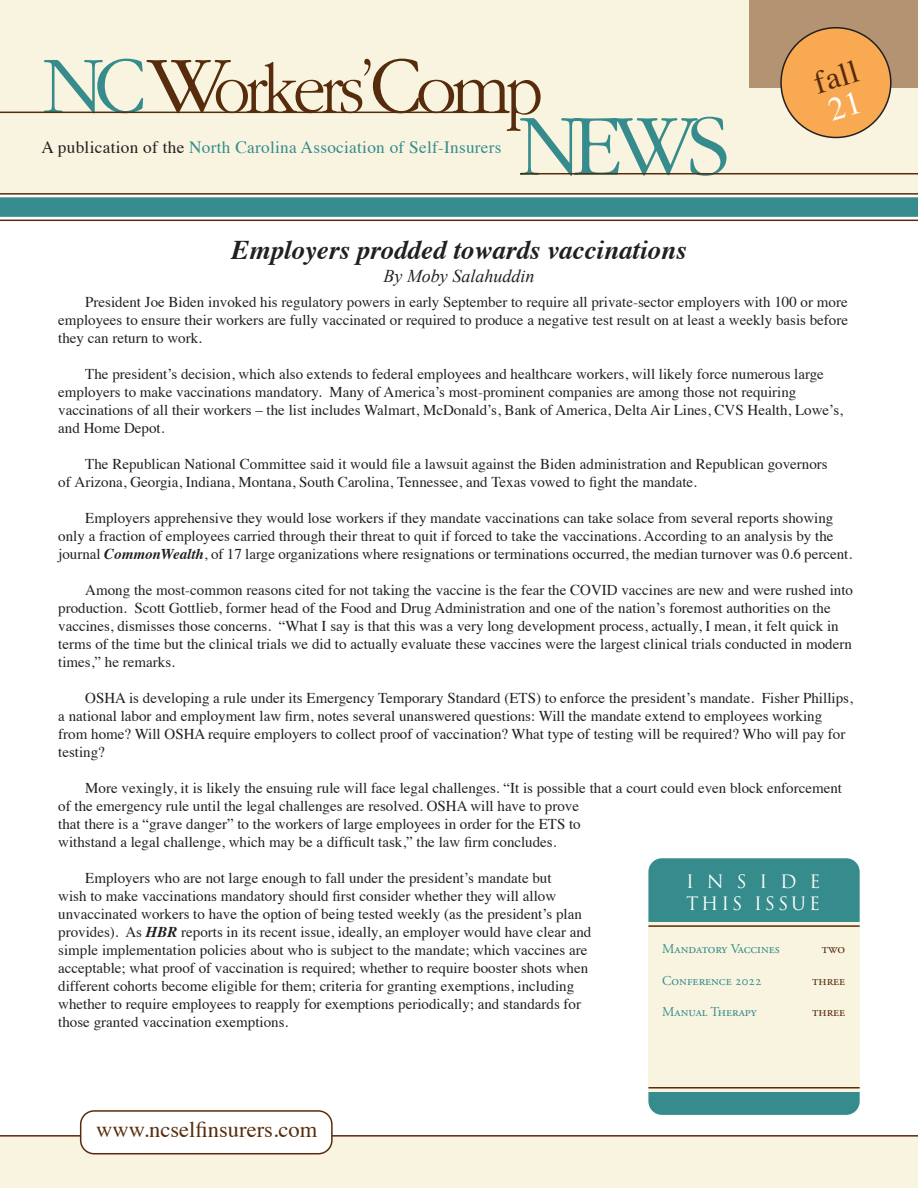
<style>
.page{position:relative;width:918px;height:1188px;background:#fff}
.page>*{position:absolute;margin:0;border:0;box-sizing:border-box;transform-origin:0 0}
.t1{font:32.25px "Times";color:#572c0c}
.t2{font:italic 700 27px "Times";color:#231f20}
.t3{font:22.5px "Times";color:#572c0c}
.t4{font:italic 18px "Times New Roman";color:#231f20}
.t5{font:18px "Trajan";letter-spacing:.16em;color:#fff}
.t6{font:17.25px "Times";letter-spacing:.015em;color:#368c8c}
.t7{font:15px/18px "Times";color:#231f20}
.t8{font:13.5px "Adobe Garamond Pro";color:#368c8c}
.t9{font:13.5px "Adobe Garamond Pro";color:#572c0c}
.s1{color:#231f20}
.s2{font-weight:700;font-style:italic}
</style>
<div class="page">
<div style="left:0;top:1135px;width:918px;height:53px;background:#f8f4e0"></div>
<div style="left:0;top:0;width:918px;height:194px;background:#f8f4e0"></div>
<div style="left:749px;top:0;width:169px;height:88px;background:#b39371"></div>
<svg style="left:44px;top:59px;width:682px;height:117px"></svg>
<hr style="left:0;top:112px;width:509px;height:1px;background:#572c0c">
<hr style="left:520px;top:173px;width:398px;height:1px;background:#572c0c">
<hr style="left:0;top:193px;width:918px;height:2px;background:#572c0c">
<hr style="left:0;top:220px;width:918px;height:1px;background:#572c0c">
<div style="left:0;top:197px;width:918px;height:20px;background:#368c8c"></div>
<div style="left:648px;top:858px;width:212px;height:257px;background:#368c8c;border-radius:14px"></div>
<div style="left:81px;top:1111px;width:251px;height:43px;background:#fff;border-radius:14px"></div>
<div style="left:80px;top:1110px;width:253px;height:44px;border:2px solid #572c0c;border-radius:14px"></div>
<div style="left:648px;top:923px;width:212px;height:169px;background:#f8f4e0"></div>
<hr style="left:648px;top:925px;width:212px;height:2px;background:#572c0c">
<hr style="left:648px;top:1087px;width:212px;height:2px;background:#572c0c">
<div style="left:781px;top:28px;width:110px;height:109px;background:#f9a952;border-radius:50%"></div>
<div style="left:780px;top:27px;width:112px;height:111px;border:2px solid #231f20;border-radius:50%"></div>
<p class="t6" style="left:42px;top:131px;width:462px"><span class="s1">A publication of the</span> North Carolina Association of Self-Insurers</p>
<p class="t2" style="left:231px;top:225px;width:457px">Employers prodded towards vaccinations</p>
<p class="t4" style="left:384px;top:263px;width:152px">By Moby Salahuddin</p>
<p class="t1" style="left:806px;top:54px;width:46px;rotate:-17deg">fall</p>
<p class="t7" style="left:58px;top:292px;width:791px;text-align:justify;text-indent:27px">President Joe Biden invoked his regulatory powers in early September to require all private-sector employers with 100 or more employees to ensure their workers are fully vaccinated or required to produce a negative test result on at least a weekly basis before they can return to work.</p>
<p class="t7" style="left:58px;top:364px;width:786px;text-indent:27px">The president’s decision, which also extends to federal employees and healthcare workers, will likely force numerous large employers to make vaccinations mandatory. Many of America’s most-prominent companies are among those not requiring vaccinations of all their workers – the list includes Walmart, McDonald’s, Bank of America, Delta Air Lines, CVS Health, Lowe’s, and Home Depot.</p>
<p class="t7" style="left:58px;top:454px;width:771px;text-indent:27px">The Republican National Committee said it would file a lawsuit against the Biden administration and Republican governors of Arizona, Georgia, Indiana, Montana, South Carolina, Tennessee, and Texas vowed to fight the mandate.</p>
<p class="t7" style="left:58px;top:508px;width:795px;text-indent:27px">Employers apprehensive they would lose workers if they mandate vaccinations can take solace from several reports showing only a fraction of employees carried through their threat to quit if forced to take the vaccinations. According to an analysis by the journal <span class="s2">CommonWealth</span>, of 17 large organizations where resignations or terminations occurred, the median turnover was 0.6 percent.</p>
<p class="t7" style="left:58px;top:580px;width:796px;text-indent:27px">Among the most-common reasons cited for not taking the vaccine is the fear the COVID vaccines are new and were rushed into production. Scott Gottlieb, former head of the Food and Drug Administration and one of the nation’s foremost authorities on the vaccines, dismisses those concerns. “What I say is that this was a very long development process, actually, I mean, it felt quick in terms of the time but the clinical trials we did to actually evaluate these vaccines were the largest clinical trials conducted in modern times,” he remarks.</p>
<p class="t7" style="left:58px;top:688px;width:796px;text-indent:27px">OSHA is developing a rule under its Emergency Temporary Standard (ETS) to enforce the president’s mandate. Fisher Phillips, a national labor and employment law firm, notes several unanswered questions: Will the mandate extend to employees working from home? Will OSHA require employers to collect proof of vaccination? What type of testing will be required? Who will pay for testing?</p>
<p class="t7" style="left:58px;top:778px;width:785px;text-indent:27px">More vexingly, it is likely the ensuing rule will face legal challenges. “It is possible that a court could even block enforcement of the emergency rule until the legal challenges are resolved. OSHA will have to prove<br>that there is a “grave danger” to the workers of large employees in order for the ETS to<br>withstand a legal challenge, which may be a difficult task,” the law firm concludes.</p>
<p class="t7" style="left:58px;top:868px;width:535px;text-indent:27px">Employers who are not large enough to fall under the president’s mandate but<br>wish to make vaccinations mandatory should first consider whether they will allow unvaccinated workers to have the option of being tested weekly (as the president’s plan provides). As <span class="s2">HBR</span> reports in its recent issue, ideally, an employer would have clear and simple implementation policies about who is subject to the mandate; which vaccines are acceptable; what proof of vaccination is required; whether to require booster shots when different cohorts become eligible for them; criteria for granting exemptions, including whether to require employees to reapply for exemptions periodically; and standards for those granted vaccination exemptions.</p>
<p class="t5" style="left:686px;top:871px;width:136px">INSIDE</p>
<p class="t5" style="left:686px;top:893px;width:136px">THIS ISSUE</p>
<p class="t8" style="left:662px;top:941px;width:119px">Mandatory Vaccines</p>
<p class="t9" style="left:822px;top:941px;width:25px">two</p>
<p class="t8" style="left:662px;top:972px;width:101px">Conference 2022</p>
<p class="t9" style="left:812px;top:972px;width:35px">three</p>
<p class="t8" style="left:662px;top:1004px;width:96px">Manual Therapy</p>
<p class="t9" style="left:812px;top:1004px;width:35px">three</p>
<p class="t3" style="left:96px;top:1108px;width:223px">www.ncselfinsurers.com</p>
</div>
